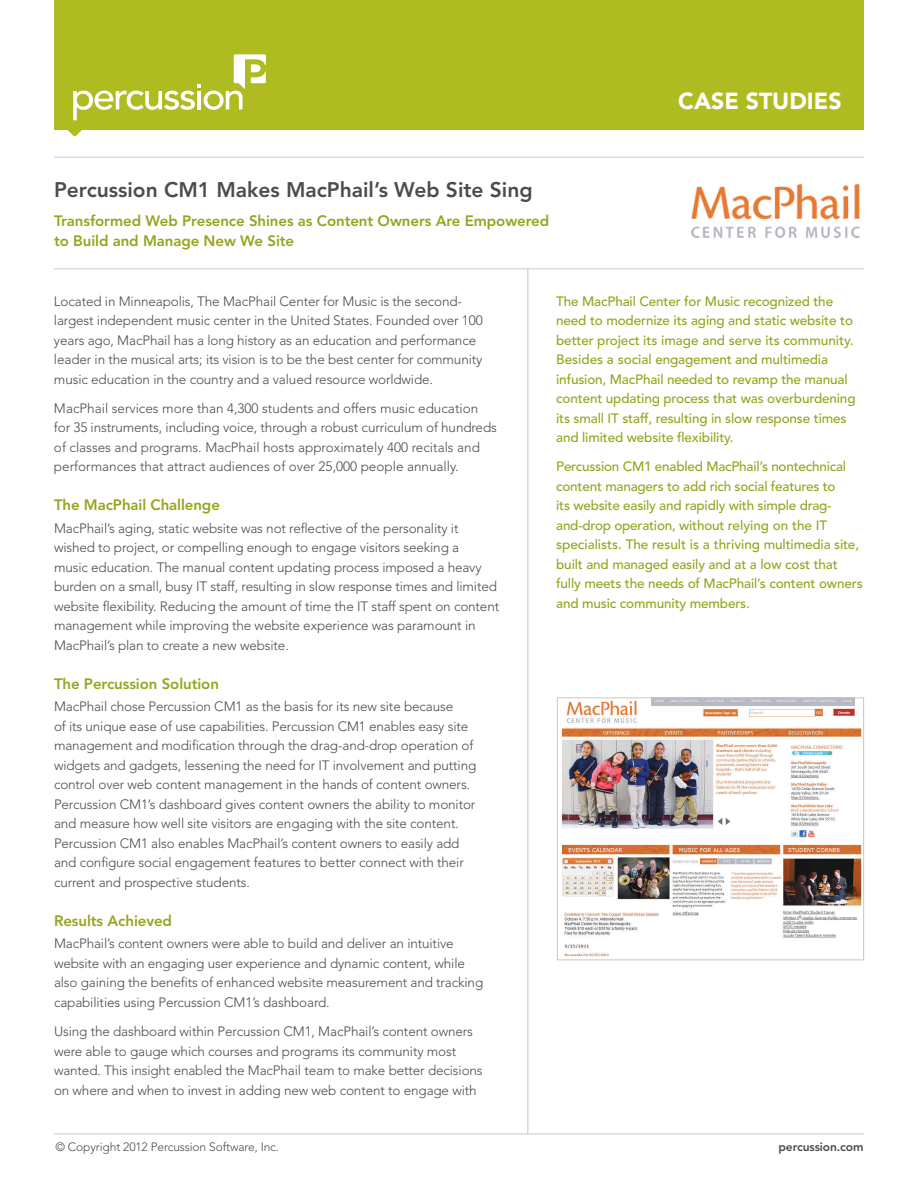
<style>
.page{position:relative;width:918px;height:1188px;background:#fff}
.page>*{position:absolute;margin:0;border:0;box-sizing:border-box;transform-origin:0 0}
.t1{font:900 23.1px "Avenir LT Std";color:#fff}
.t2{font:800 21px "Avenir LT Std";color:#4b4c4d}
.t3{font:800 15px/19.5px "Avenir LT Std";letter-spacing:-.005em;color:#97a41c}
.t4{font:300 13.5px/19.5px "Avenir LT Std";letter-spacing:-.01em;color:#4b4c4d}
.t5{font:500 13.5px/19.5px "Avenir LT Std";letter-spacing:-.01em;color:#97a41c}
.t6{font:300 12px "Avenir LT Std";letter-spacing:-.01em;color:#4b4c4d}
.t7{font:800 12px "Avenir LT Std";letter-spacing:-.01em;color:#4b4c4d}
</style>
<div class="page">
<hr style="left:54px;top:1134px;width:810px;height:1px;background:#c7c8ca">
<div style="left:54px;top:0;width:810px;height:130px;background:#aebc21"></div>
<svg style="left:67px;top:54px;width:199px;height:83px"></svg>
<hr style="left:54px;top:268px;width:810px;height:1px;background:#c7c8ca">
<hr style="left:527px;top:269px;width:1px;height:865px;background:#c7c8ca">
<hr style="left:54px;top:157px;width:810px;height:1px;background:#c7c8ca">
<img style="left:691px;top:184px;width:169px;height:53px">
<img style="left:562px;top:699px;width:300px;height:258px">
<div style="left:557px;top:697px;width:307px;height:263px;border:1px solid #c7c8ca"></div>
<h2 class="t2" style="left:54px;top:177px;width:480px">Percussion CM1 Makes MacPhail’s Web Site Sing</h2>
<p class="t3" style="left:54px;top:212px;width:497px">Transformed Web Presence Shines as Content Owners Are Empowered to Build and Manage New We Site</p>
<h1 class="t1" style="left:678px;top:87px;width:165px">CASE STUDIES</h1>
<p class="t4" style="left:54px;top:291px;width:430px">Located in Minneapolis, The MacPhail Center for Music is the second&shy;largest independent music center in the United States. Founded over 100 years ago, MacPhail has a long history as an education and performance leader in the musical arts; its vision is to be the best center for community music education in the country and a valued resource worldwide.</p>
<p class="t4" style="left:54px;top:399px;width:444px">MacPhail services more than 4,300 students and offers music education for 35 instruments, including voice, through a robust curriculum of hundreds of classes and programs. MacPhail hosts approximately 400 recitals and performances that attract audiences of over 25,000 people annually.</p>
<p class="t3" style="left:54px;top:496px;width:167px">The MacPhail Challenge</p>
<p class="t4" style="left:54px;top:519px;width:447px">MacPhail’s aging, static website was not reflective of the personality it wished to project, or compelling enough to engage visitors seeking a<br>music education. The manual content updating process imposed a heavy burden on a small, busy IT staff, resulting in slow response times and limited website flexibility. Reducing the amount of time the IT staff spent on content management while improving the website experience was paramount in MacPhail’s plan to create a new website.</p>
<p class="t3" style="left:54px;top:674px;width:166px">The Percussion Solution</p>
<p class="t4" style="left:54px;top:697px;width:424px">MacPhail chose Percussion CM1 as the basis for its new site because<br>of its unique ease of use capabilities. Percussion CM1 enables easy site management and modification through the drag-and-drop operation of widgets and gadgets, lessening the need for IT involvement and putting control over web content management in the hands of content owners.<br>Percussion CM1’s dashboard gives content owners the ability to monitor and measure how well site visitors are engaging with the site content.<br>Percussion CM1 also enables MacPhail’s content owners to easily add and configure social engagement features to better connect with their current and prospective students.</p>
<p class="t3" style="left:54px;top:911px;width:120px">Results Achieved</p>
<p class="t4" style="left:54px;top:934px;width:431px">MacPhail’s content owners were able to build and deliver an intuitive website with an engaging user experience and dynamic content, while also gaining the benefits of enhanced website measurement and tracking capabilities using Percussion CM1’s dashboard.</p>
<p class="t4" style="left:54px;top:1022px;width:430px">Using the dashboard within Percussion CM1, MacPhail’s content owners were able to gauge which courses and programs its community most wanted. This insight enabled the MacPhail team to make better decisions on where and when to invest in adding new web content to engage with</p>
<p class="t5" style="left:556px;top:292px;width:301px">The MacPhail Center for Music recognized the need to modernize its aging and static website to better project its image and serve its community.<br>Besides a social engagement and multimedia infusion, MacPhail needed to revamp the manual content updating process that was overburdening its small IT staff, resulting in slow response times and limited website flexibility.</p>
<p class="t5" style="left:556px;top:457px;width:308px">Percussion CM1 enabled MacPhail’s nontechnical content managers to add rich social features to<br>its website easily and rapidly with simple drag&shy;and-drop operation, without relying on the IT specialists. The result is a thriving multimedia site, built and managed easily and at a low cost that fully meets the needs of MacPhail’s content owners and music community members.</p>
<p class="t6" style="left:56px;top:1140px;width:225px">© Copyright 2012 Percussion Software, Inc.</p>
<p class="t7" style="left:779px;top:1140px;width:87px">percussion.com</p>
</div>
